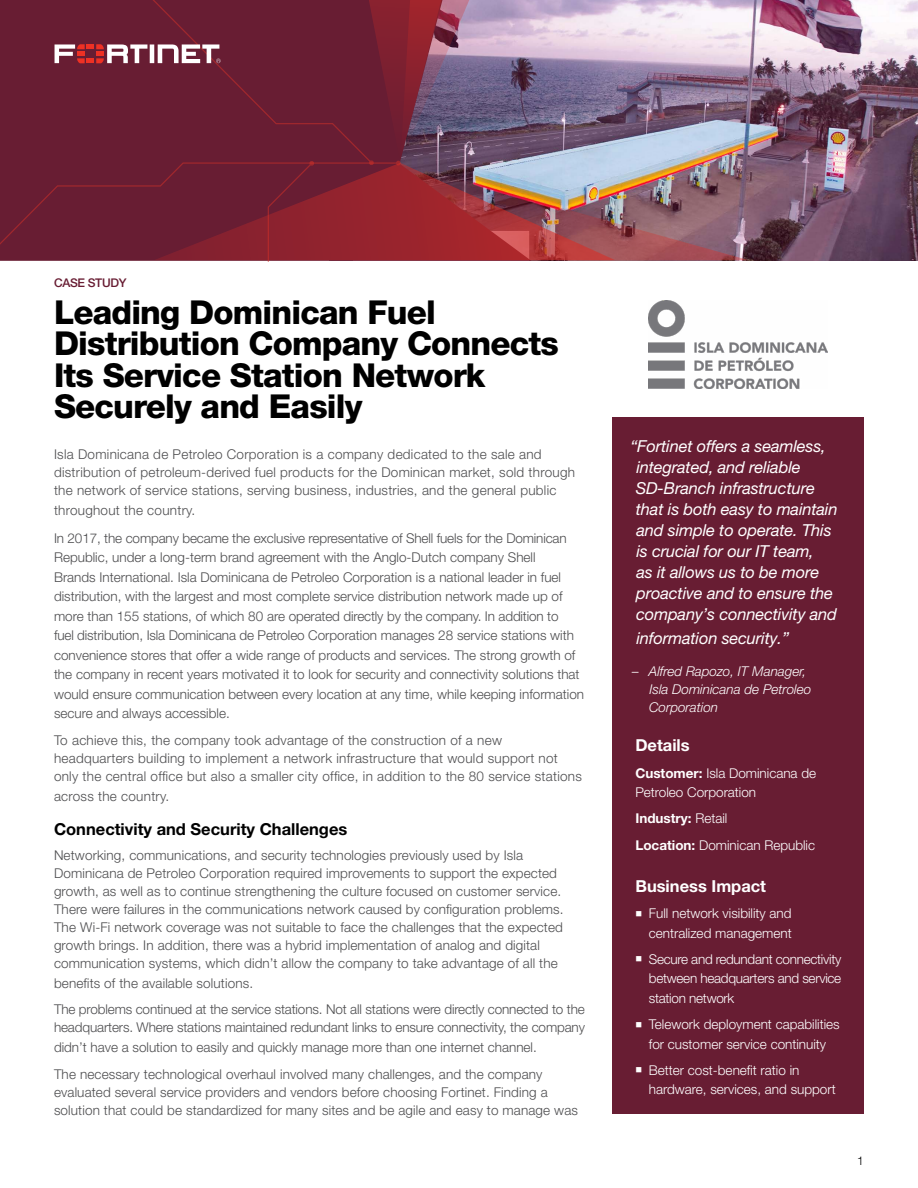
<style>
.page{position:relative;width:918px;height:1188px;background:#fff}
.page>*{position:absolute;margin:0;border:0;box-sizing:border-box;transform-origin:0 0}
.t1{font:800 33px/31.5px "Helvetica Neue LT Pro";letter-spacing:-.025em;color:#000}
.t2{font:italic 16.5px/21px "Helvetica Neue LT Pro";letter-spacing:-.01em;color:#fff}
.t3{font:700 16.5px "Helvetica Neue LT Pro";color:#000}
.t4{font:700 16.5px "Helvetica Neue LT Pro";color:#fff}
.t5{font:300 13.5px/18px "Helvetica Neue LT Pro";letter-spacing:.01em;color:#4d4d4f}
.t6{font:300 13.5px/28.3px "Helvetica Neue LT Pro";letter-spacing:-.01em;color:#4d4d4f}
.t7{font:300 13.5px/19.5px "Helvetica Neue LT Pro";color:#fff}
.t8{font:italic 300 13.5px/18px "Helvetica Neue LT Pro";color:#fff}
.t9{font:500 12px "Helvetica Neue LT Pro";letter-spacing:-.025em;color:#681d33}
.t10{font:300 12px "Helvetica Neue LT Pro";color:#000}
.s1{font-weight:700}
</style>
<div class="page">
<img style="left:749px;top:0;width:169px;height:261px">
<img style="left:0;top:0;width:749px;height:262px">
<div style="left:612px;top:417px;width:252px;height:697px;background:#681d33"></div>
<img style="left:649px;top:300px;width:178px;height:89px">
<p class="t9" style="left:54px;top:276px;width:74px">CASE STUDY</p>
<h1 class="t1" style="left:54px;top:296px;width:506px">Leading Dominican Fuel<br>Distribution Company Connects<br>Its Service Station Network<br>Securely and Easily</h1>
<p class="t5" style="left:54px;top:445px;width:523px">Isla Dominicana de Petroleo Corporation is a company dedicated to the sale and distribution of petroleum-derived fuel products for the Dominican market, sold through the network of service stations, serving business, industries, and the general public</p>
<p class="t6" style="left:54px;top:495px;width:514px">throughout the country.<br>In 2017, the company became the exclusive representative of Shell fuels for the Dominican</p>
<p class="t5" style="left:54px;top:548px;width:532px;line-height:19.5px">Republic, under a long-term brand agreement with the Anglo-Dutch company Shell<br>Brands International. Isla Dominicana de Petroleo Corporation is a national leader in fuel distribution, with the largest and most complete service distribution network made up of more than 155 stations, of which 80 are operated directly by the company. In addition to<br>fuel distribution, Isla Dominicana de Petroleo Corporation manages 28 service stations with convenience stores that offer a wide range of products and services. The strong growth of the company in recent years motivated it to look for security and connectivity solutions that would ensure communication between every location at any time, while keeping information secure and always accessible.</p>
<p class="t5" style="left:54px;top:731px;width:529px">To achieve this, the company took advantage of the construction of a new headquarters building to implement a network infrastructure that would support not only the central office but also a smaller city office, in addition to the 80 service stations</p>
<p class="t5" style="left:54px;top:787px;width:117px">across the country.</p>
<p class="t3" style="left:54px;top:819px;width:295px">Connectivity and Security Challenges</p>
<p class="t5" style="left:54px;top:846px;width:511px">Networking, communications, and security technologies previously used by Isla Dominicana de Petroleo Corporation required improvements to support the expected growth, as well as to continue strengthening the culture focused on customer service.<br>There were failures in the communications network caused by configuration problems.<br>The Wi-Fi network coverage was not suitable to face the challenges that the expected growth brings. In addition, there was a hybrid implementation of analog and digital communication systems, which didn’t allow the company to take advantage of all the</p>
<p class="t6" style="left:54px;top:969px;width:532px;line-height:26.8px">benefits of the available solutions.<br>The problems continued at the service stations. Not all stations were directly connected to the</p>
<p class="t6" style="left:54px;top:1018px;width:532px;line-height:19.5px">headquarters. Where stations maintained redundant links to ensure connectivity, the company didn’t have a solution to easily and quickly manage more than one internet channel.</p>
<p class="t5" style="left:54px;top:1065px;width:526px">The necessary technological overhaul involved many challenges, and the company evaluated several service providers and vendors before choosing Fortinet. Finding a solution that could be standardized for many sites and be agile and easy to manage was</p>
<p class="t2" style="left:636px;top:436px;width:203px;text-indent:-5px">“Fortinet offers a seamless, integrated, and reliable<br>SD-Branch infrastructure that is both easy to maintain and simple to operate. This is crucial for our IT team,<br>as it allows us to be more proactive and to ensure the company’s connectivity and</p>
<p class="t2" style="left:636px;top:628px;width:154px">information security.”</p>
<p class="t8" style="left:649px;top:662px;width:164px;text-indent:-17px">– Alfred Rapozo, IT Manager,<br>Isla Dominicana de Petroleo<br>Corporation</p>
<p class="t4" style="left:635px;top:735px;width:56px">Details</p>
<p class="t7" style="left:635px;top:763px;width:182px"><span class="s1">Customer:</span> Isla Dominicana de<br>Petroleo Corporation</p>
<p class="t7" style="left:635px;top:805px;width:181px;line-height:26.2px"><span class="s1">Industry:</span> Retail<br><span class="s1">Location:</span> Dominican Republic</p>
<p class="t4" style="left:635px;top:876px;width:132px">Business Impact</p>
<p class="t7" style="left:635px;top:903px;width:158px;text-align:right">■ Full network visibility and centralized management</p>
<p class="t7" style="left:649px;top:949px;width:194px;text-align:justify;text-indent:-14px">■ Secure and redundant connectivity between headquarters and service station network</p>
<p class="t7" style="left:635px;top:1014px;width:206px;text-align:center">■ Telework deployment capabilities for customer service continuity</p>
<p class="t7" style="left:649px;top:1060px;width:188px;text-indent:-14px">■ Better cost-benefit ratio in hardware, services, and support</p>
<p class="t10" style="left:857px;top:1154px;width:8px">1</p>
</div>
